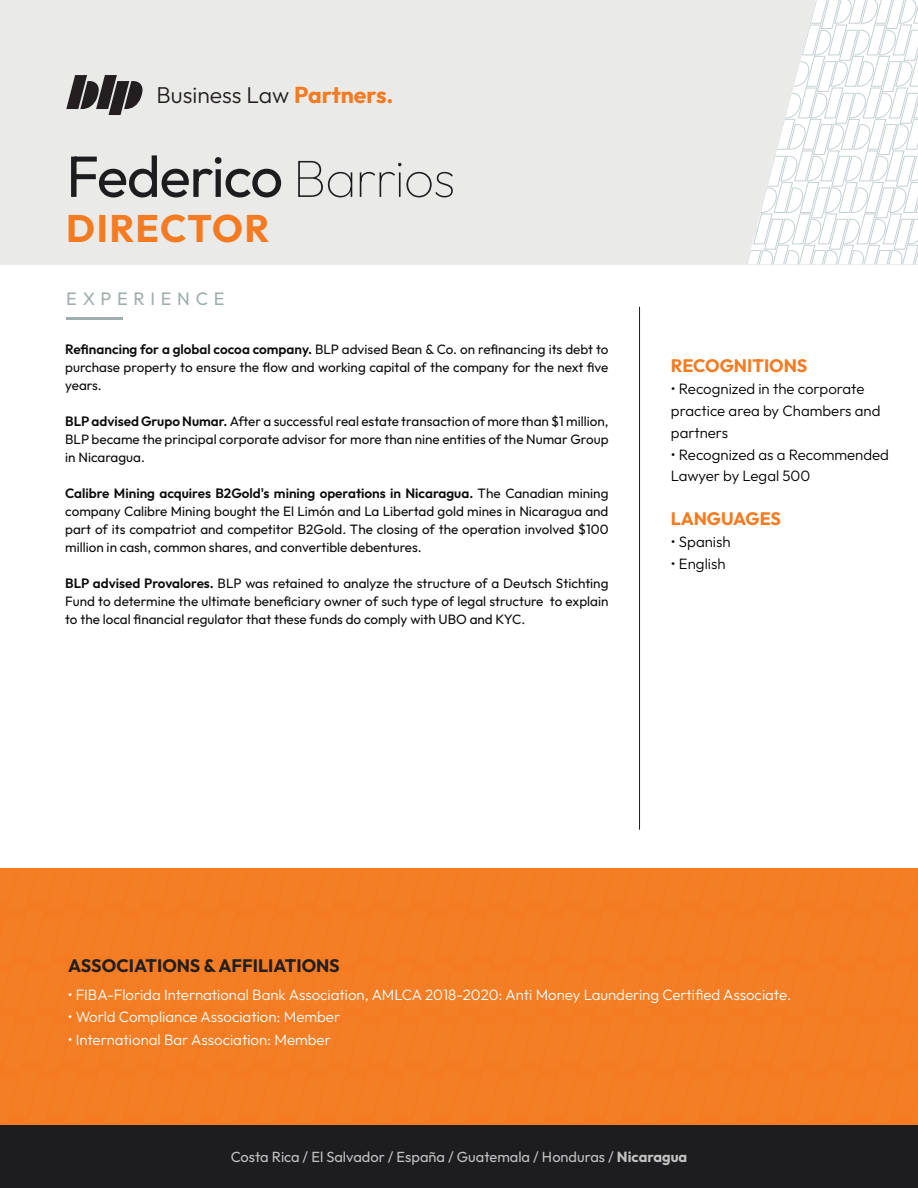
<style>
.page{position:relative;width:918px;height:1188px;background:#fff}
.page>*{position:absolute;margin:0;border:0;box-sizing:border-box;transform-origin:0 0}
.t1{font:58.05px "Outfit";letter-spacing:-.02em;color:#1d1d1f}
.t2{font:700 38.25px "Outfit";letter-spacing:.03em;color:#f47b21}
.t3{font:300 22.95px "Outfit";color:#231f20}
.t4{font:700 18px "Outfit";color:#231f20}
.t5{font:700 18px "Outfit";color:#f47b21}
.t6{font:18px "Outfit";letter-spacing:.32em;color:#a0adaf}
.t7{font:300 15px "Outfit";color:#fff}
.t8{font:300 15px/21.9px "Outfit";color:#000}
.t9{font:14.7px "Outfit";color:#fff}
.t10{font:13.5px/18px "Outfit";color:#0d0d0d;text-align:justify}
.s1{font-weight:700;color:#f47b21}
.s2{font-weight:100;font-size:53.25px}
.s3{font-weight:600}
.s4{font-weight:700}
</style>
<div class="page">
<div style="left:0;top:869px;width:918px;height:256px;background:#f47e26"></div>
<div style="left:0;top:0;width:918px;height:264px;background:#eaeae9"></div>
<hr style="left:66px;top:317px;width:57px;height:2px;background:#a0adaf">
<svg style="left:66px;top:75px;width:77px;height:40px"></svg>
<svg style="left:747px;top:0;width:171px;height:264px"></svg>
<hr style="left:639px;top:307px;width:1px;height:523px;background:#1d1d1f">
<div style="left:0;top:1125px;width:918px;height:63px;background:#1d1d1f"></div>
<h3 class="t3" style="left:157px;top:81px;width:238px">Business Law <span class="s1">Partners.</span></h3>
<h1 class="t1" style="left:66px;top:140px;width:391px">Federico <span class="s2">Barrios</span></h1>
<h2 class="t2" style="left:66px;top:203px;width:205px">DIRECTOR</h2>
<h3 class="t6" style="left:66px;top:287px;width:160px">EXPERIENCE</h3>
<p class="t10" style="left:65px;top:340px;width:545px"><span class="s3">Refinancing for a global cocoa company.</span> BLP advised Bean &amp; Co. on refinancing its debt to purchase property to ensure the flow and working capital of the company for the next five years.</p>
<p class="t10" style="left:65px;top:412px;width:545px"><span class="s3">BLP advised Grupo Numar.</span> After a successful real estate transaction of more than $1 million, BLP became the principal corporate advisor for more than nine entities of the Numar Group in Nicaragua.</p>
<p class="t10" style="left:65px;top:484px;width:545px"><span class="s3">Calibre Mining acquires B2Gold's mining operations in Nicaragua.</span> The Canadian mining company Calibre Mining bought the El Limón and La Libertad gold mines in Nicaragua and part of its compatriot and competitor B2Gold. The closing of the operation involved $100 million in cash, common shares, and convertible debentures.</p>
<p class="t10" style="left:65px;top:574px;width:545px"><span class="s3">BLP advised Provalores.</span> BLP was retained to analyze the structure of a Deutsch Stichting Fund to determine the ultimate beneficiary owner of such type of legal structure to explain to the local financial regulator that these funds do comply with UBO and KYC.</p>
<h3 class="t5" style="left:671px;top:354px;width:138px">RECOGNITIONS</h3>
<p class="t8" style="left:671px;top:378px;width:211px">• Recognized in the corporate practice area by Chambers and partners</p>
<p class="t8" style="left:671px;top:444px;width:220px">• Recognized as a Recommended<br>Lawyer by Legal 500</p>
<h3 class="t5" style="left:671px;top:507px;width:111px">LANGUAGES</h3>
<p class="t8" style="left:671px;top:531px;width:61px">• Spanish</p>
<p class="t8" style="left:671px;top:553px;width:56px">• English</p>
<h3 class="t4" style="left:68px;top:953px;width:273px">ASSOCIATIONS &amp; AFFILIATIONS</h3>
<p class="t7" style="left:68px;top:985px;width:725px">• FIBA-Florida International Bank Association, AMLCA 2018-2020: Anti Money Laundering Certified Associate.</p>
<p class="t7" style="left:68px;top:1008px;width:274px">• World Compliance Association: Member</p>
<p class="t7" style="left:68px;top:1030px;width:265px">• International Bar Association: Member</p>
<p class="t9" style="left:231px;top:1148px;width:458px">Costa Rica / El Salvador / España / Guatemala / Honduras / <span class="s4">Nicaragua</span></p>
</div>
